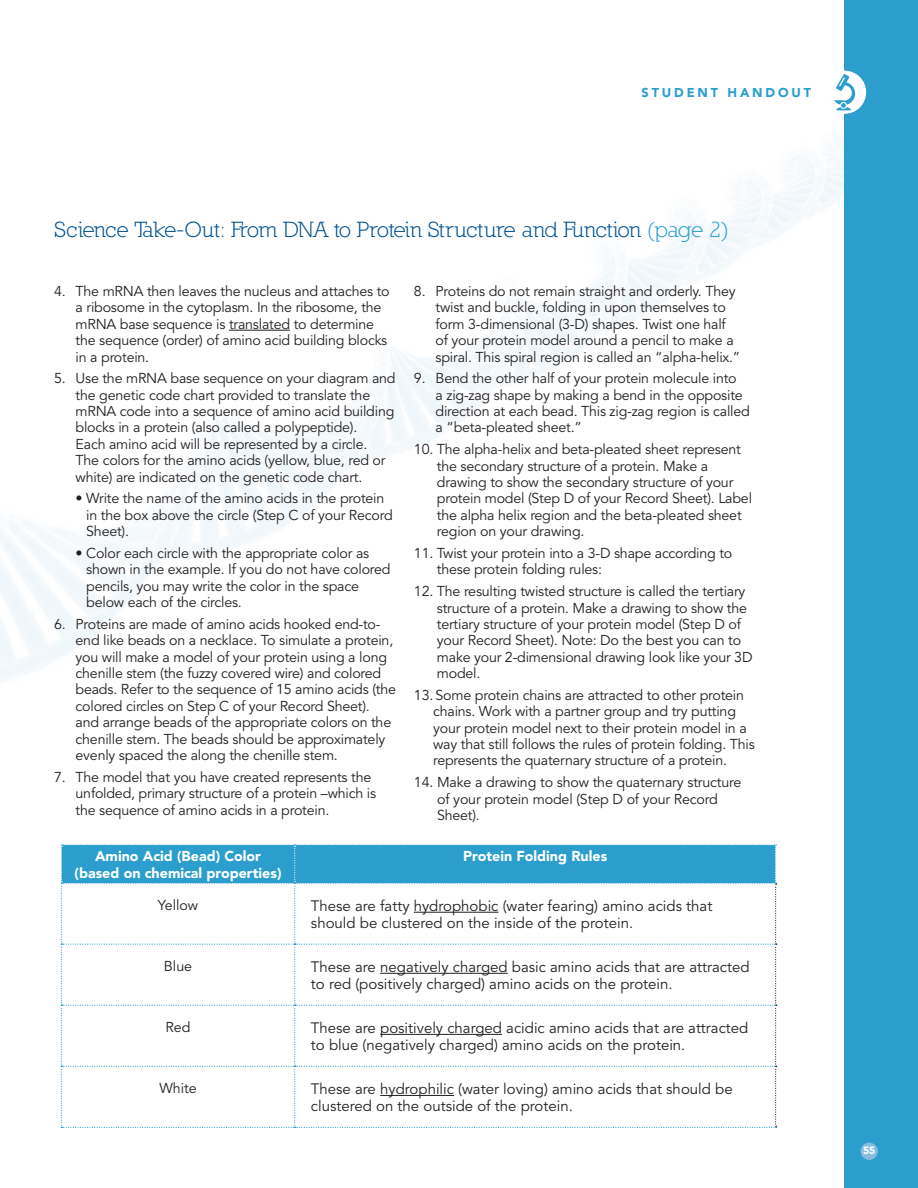
<style>
.page{position:relative;width:918px;height:1188px;background:#fff}
.page>*{position:absolute;margin:0;border:0;box-sizing:border-box;transform-origin:0 0}
.t1{font:22.5px "Nilland";letter-spacing:-.025em;color:#005190}
.t2{font:15px/17.2px "Avenir";color:#231f20}
.t3{font:14.25px/16.4px "Avenir";letter-spacing:-.015em;color:#231f20}
.t4{font:900 14.25px/16.4px "Avenir";color:#fff;text-align:center}
.t5{font:900 12.75px "Avenir";letter-spacing:.22em;color:#2b9ece}
.t6{font:900 10.5px "Avenir";color:#fff}
.s1{color:#2b9ece}
</style>
<div class="page">
<img style="left:0;top:48px;width:845px;height:1113px">
<div style="left:845px;top:0;width:73px;height:1188px;background:#2b9ece"></div>
<div style="left:861px;top:1143px;width:17px;height:17px;background:#86bddf;border-radius:50%"></div>
<hr style="left:229px;top:330px;width:61px;height:1px;background:#231f20">
<svg style="left:61px;top:845px;width:716px;height:283px"></svg>
<hr style="left:414px;top:912px;width:84px;height:1px;background:#231f20">
<hr style="left:380px;top:973px;width:128px;height:1px;background:#231f20">
<hr style="left:380px;top:1034px;width:122px;height:1px;background:#231f20">
<hr style="left:380px;top:1095px;width:74px;height:1px;background:#231f20">
<div style="left:823px;top:71px;width:43px;height:43px;background:#fff;border-radius:50%"></div>
<svg style="left:834px;top:74px;width:21px;height:36px"></svg>
<p class="t5" style="left:642px;top:85px;width:171px">STUDENT HANDOUT</p>
<h1 class="t1" style="left:54px;top:217px;width:677px">Science Take-Out: From DNA to Protein Structure and Function <span class="s1">(page 2)</span></h1>
<p class="t3" style="left:76px;top:283px;width:316px;text-indent:-22px">4. The mRNA then leaves the nucleus and attaches to a ribosome in the cytoplasm. In the ribosome, the mRNA base sequence is translated to determine the sequence (order) of amino acid building blocks in a protein.</p>
<p class="t3" style="left:76px;top:371px;width:322px;text-indent:-22px">5. Use the mRNA base sequence on your diagram and the genetic code chart provided to translate the mRNA code into a sequence of amino acid building blocks in a protein (also called a polypeptide).<br>Each amino acid will be represented by a circle.<br>The colors for the amino acids (yellow, blue, red or white) are indicated on the genetic code chart.</p>
<p class="t3" style="left:86px;top:491px;width:308px;text-indent:-11px">• Write the name of the amino acids in the protein in the box above the circle (Step C of your Record<br>Sheet).</p>
<p class="t3" style="left:86px;top:545px;width:306px;text-indent:-11px">• Color each circle with the appropriate color as shown in the example. If you do not have colored pencils, you may write the color in the space below each of the circles.</p>
<p class="t3" style="left:76px;top:616px;width:322px;text-indent:-22px">6. Proteins are made of amino acids hooked end-to&shy;end like beads on a necklace. To simulate a protein, you will make a model of your protein using a long chenille stem (the fuzzy covered wire) and colored beads. Refer to the sequence of 15 amino acids (the colored circles on Step C of your Record Sheet). and arrange beads of the appropriate colors on the chenille stem. The beads should be approximately evenly spaced the along the chenille stem.</p>
<p class="t3" style="left:76px;top:769px;width:302px;text-indent:-22px">7. The model that you have created represents the unfolded, primary structure of a protein –which is the sequence of amino acids in a protein.</p>
<p class="t3" style="left:436px;top:283px;width:306px;text-indent:-22px">8. Proteins do not remain straight and orderly. They twist and buckle, folding in upon themselves to form 3-dimensional (3-D) shapes. Twist one half of your protein model around a pencil to make a spiral. This spiral region is called an “alpha-helix.”</p>
<p class="t3" style="left:436px;top:371px;width:316px;text-indent:-22px">9. Bend the other half of your protein molecule into<br>a zig-zag shape by making a bend in the opposite direction at each bead. This zig-zag region is called a “beta-pleated sheet.”</p>
<p class="t3" style="left:437px;top:442px;width:317px;text-indent:-23px">10. The alpha-helix and beta-pleated sheet represent the secondary structure of a protein. Make a drawing to show the secondary structure of your protein model (Step D of your Record Sheet). Label the alpha helix region and the beta-pleated sheet region on your drawing.</p>
<p class="t3" style="left:437px;top:545px;width:297px;text-indent:-23px">11. Twist your protein into a 3-D shape according to these protein folding rules:</p>
<p class="t3" style="left:437px;top:583px;width:317px;text-indent:-23px">12. The resulting twisted structure is called the tertiary structure of a protein. Make a drawing to show the tertiary structure of your protein model (Step D of your Record Sheet). Note: Do the best you can to make your 2-dimensional drawing look like your 3D model.</p>
<p class="t3" style="left:433px;top:687px;width:323px;text-indent:-19px">13. Some protein chains are attracted to other protein chains. Work with a partner group and try putting your protein model next to their protein model in a way that still follows the rules of protein folding. This represents the quaternary structure of a protein.</p>
<p class="t3" style="left:437px;top:775px;width:306px;text-indent:-23px">14. Make a drawing to show the quaternary structure of your protein model (Step D of your Record<br>Sheet).</p>
<p class="t4" style="left:75px;top:848px;width:208px">Amino Acid (Bead) Color (based on chemical properties)</p>
<p class="t4" style="left:463px;top:848px;width:146px">Protein Folding Rules</p>
<p class="t3" style="left:158px;top:897px;width:42px">Yellow</p>
<p class="t2" style="left:311px;top:897px;width:403px">These are fatty hydrophobic (water fearing) amino acids that should be clustered on the inside of the protein.</p>
<p class="t3" style="left:164px;top:959px;width:30px">Blue</p>
<p class="t2" style="left:311px;top:958px;width:440px">These are negatively charged basic amino acids that are attracted to red (positively charged) amino acids on the protein.</p>
<p class="t3" style="left:166px;top:1020px;width:27px">Red</p>
<p class="t2" style="left:311px;top:1020px;width:439px">These are positively charged acidic amino acids that are attracted to blue (negatively charged) amino acids on the protein.</p>
<p class="t3" style="left:159px;top:1081px;width:39px">White</p>
<p class="t2" style="left:311px;top:1081px;width:423px">These are hydrophilic (water loving) amino acids that should be clustered on the outside of the protein.</p>
<p class="t6" style="left:863px;top:1144px;width:14px">55</p>
</div>
